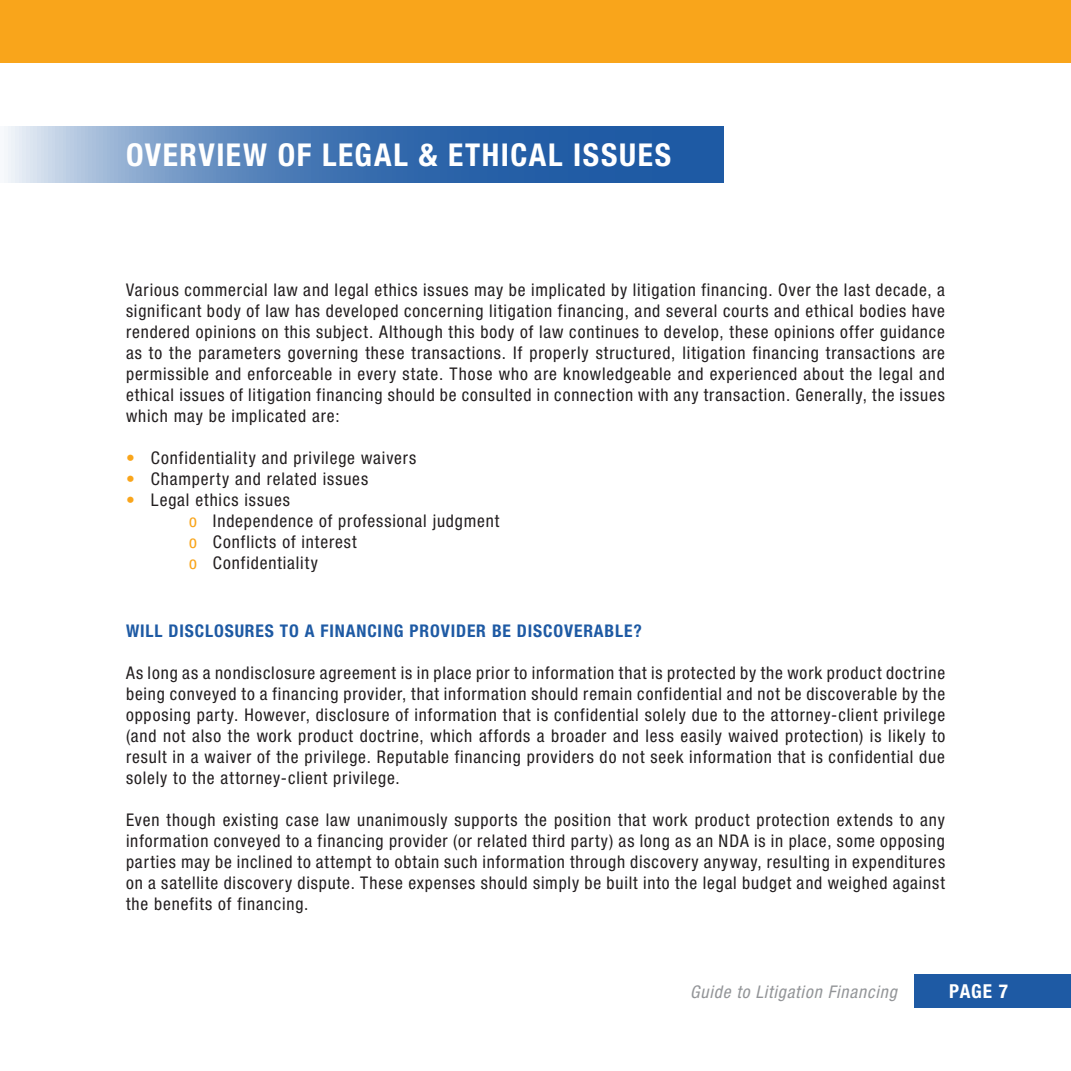
<style>
.page{position:relative;width:1071px;height:1071px;background:#fff}
.page>*{position:absolute;margin:0;border:0;box-sizing:border-box;transform-origin:0 0}
.t1{font:700 condensed 31.5px "Helvetica Neue LT Std";letter-spacing:.05em;color:#fff}
.t2{font:700 condensed 19.25px "Helvetica Neue LT Std";color:#fff}
.t3{font:condensed 17.5px/21px "Helvetica Neue LT Std";letter-spacing:.05em;color:#231f20;text-align:justify}
.t4{font:700 condensed 17.5px "Helvetica Neue LT Std";letter-spacing:.05em;color:#1e5aa4}
.t5{font:italic condensed 17.5px "Helvetica Neue LT Std";letter-spacing:.045em;color:#939598}
.s1{color:#f9a51b}
</style>
<div class="page">
<div style="left:915px;top:974px;width:156px;height:34px;background:#1e5aa4"></div>
<div style="left:0;top:0;width:1071px;height:63px;background:#f9a51b"></div>
<svg style="left:4px;top:126px;width:720px;height:57px;background:#5381b9"></svg>
<h1 class="t1" style="left:126px;top:135px;width:547px">OVERVIEW OF LEGAL &amp; ETHICAL ISSUES</h1>
<p class="t3" style="left:126px;top:279px;width:821px">Various commercial law and legal ethics issues may be implicated by litigation financing. Over the last decade, a significant body of law has developed concerning litigation financing, and several courts and ethical bodies have rendered opinions on this subject. Although this body of law continues to develop, these opinions offer guidance as to the parameters governing these transactions. If properly structured, litigation financing transactions are permissible and enforceable in every state. Those who are knowledgeable and experienced about the legal and ethical issues of litigation financing should be consulted in connection with any transaction. Generally, the issues which may be implicated are:</p>
<p class="t3" style="left:126px;top:447px;width:292px"><span class="s1">•</span> Confidentiality and privilege waivers</p>
<p class="t3" style="left:126px;top:468px;width:244px"><span class="s1">•</span> Champerty and related issues</p>
<p class="t3" style="left:189px;top:489px;width:312px;text-align:left;text-indent:-63px"><span class="s1">•</span> Legal ethics issues<br><span class="s1">o</span> Independence of professional judgment <span class="s1">o</span> Conflicts of interest<br><span class="s1">o</span> Confidentiality</p>
<p class="t4" style="left:126px;top:620px;width:517px">WILL DISCLOSURES TO A FINANCING PROVIDER BE DISCOVERABLE?</p>
<p class="t3" style="left:126px;top:662px;width:821px">As long as a nondisclosure agreement is in place prior to information that is protected by the work product doctrine being conveyed to a financing provider, that information should remain confidential and not be discoverable by the opposing party. However, disclosure of information that is confidential solely due to the attorney-client privilege (and not also the work product doctrine, which affords a broader and less easily waived protection) is likely to result in a waiver of the privilege. Reputable financing providers do not seek information that is confidential due solely to the attorney-client privilege.</p>
<p class="t3" style="left:126px;top:809px;width:821px">Even though existing case law unanimously supports the position that work product protection extends to any information conveyed to a financing provider (or related third party) as long as an NDA is in place, some opposing parties may be inclined to attempt to obtain such information through discovery anyway, resulting in expenditures on a satellite discovery dispute. These expenses should simply be built into the legal budget and weighed against the benefits of financing.</p>
<p class="t5" style="left:690px;top:982px;width:208px">Guide to Litigation Financing</p>
<p class="t2" style="left:949px;top:980px;width:60px">PAGE 7</p>
</div>
